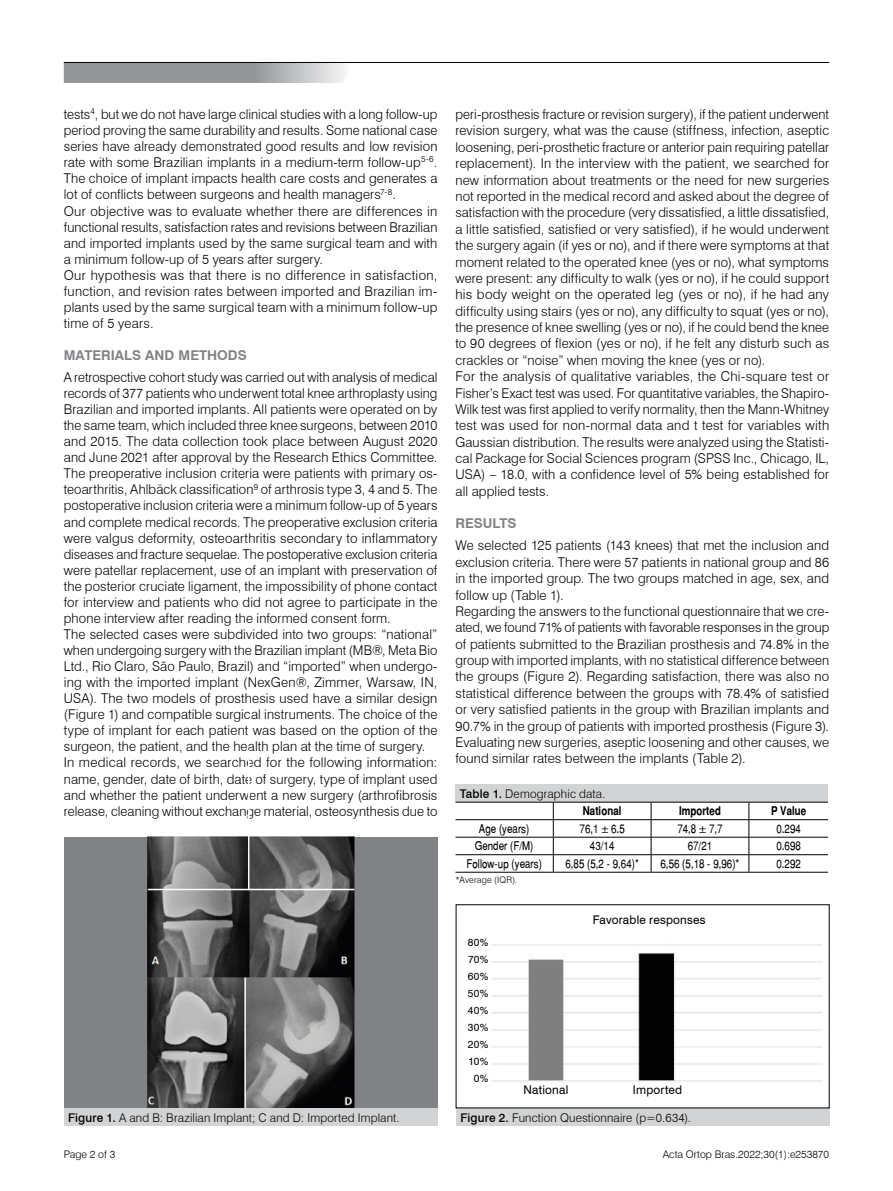
<style>
.page{position:relative;width:893px;height:1191px;background:#fff}
.page>*{position:absolute;margin:0;border:0;box-sizing:border-box;transform-origin:0 0}
.t1{font:300 13.5px/16px "Swiss 721 BT";letter-spacing:.005em;color:#000}
.t2{font:700 13.5px "Swiss 721 BT";color:#808285}
.t3{font:300 12px "Swiss 721 BT";letter-spacing:.015em;color:#000}
.t4{font:12px "Helvetica Narrow";color:#000}
.t5{font:12px "Swiss 721 BT";letter-spacing:.015em;color:#000}
.t6{font:700 12px "Helvetica Narrow";color:#000}
.t7{font:300 10.5px "Swiss 721 BT";color:#000}
.t8{font:10.5px/17px "Swiss 721 BT";letter-spacing:.03em;color:#000;text-align:center}
.t9{font:300 9px "Swiss 721 BT";letter-spacing:.02em;color:#000}
.s1{font-weight:500}
.s2{font-family:"Myriad Pro"}
</style>
<div class="page">
<svg style="left:64px;top:63px;width:281px;height:20px;background:#a2a4a7"></svg>
<hr style="left:64px;top:62px;width:765px;height:1px;background:#000">
<div style="left:64px;top:837px;width:373px;height:271px;background:#808285"></div>
<img style="left:148px;top:837px;width:206px;height:271px">
<hr style="left:248px;top:749px;width:1px;height:141px;background:#fff">
<hr style="left:244px;top:977px;width:2px;height:131px;background:#fff">
<hr style="left:148px;top:888px;width:206px;height:2px;background:#fff">
<div style="left:64px;top:1108px;width:373px;height:17px;background:#d1d3d4"></div>
<div style="left:456px;top:1108px;width:374px;height:17px;background:#d1d3d4"></div>
<div style="left:455px;top:784px;width:373px;height:18px;background:#d1d3d4"></div>
<hr style="left:455px;top:802px;width:98px;height:1px;background:#000">
<hr style="left:553px;top:802px;width:98px;height:1px;background:#000">
<hr style="left:651px;top:802px;width:98px;height:1px;background:#000">
<hr style="left:749px;top:802px;width:79px;height:1px;background:#000">
<hr style="left:455px;top:819px;width:98px;height:1px;background:#000">
<hr style="left:553px;top:819px;width:98px;height:1px;background:#000">
<hr style="left:651px;top:819px;width:98px;height:1px;background:#000">
<hr style="left:749px;top:819px;width:79px;height:1px;background:#000">
<hr style="left:455px;top:837px;width:98px;height:1px;background:#000">
<hr style="left:553px;top:837px;width:98px;height:1px;background:#000">
<hr style="left:651px;top:837px;width:98px;height:1px;background:#000">
<hr style="left:749px;top:837px;width:79px;height:1px;background:#000">
<hr style="left:455px;top:854px;width:98px;height:1px;background:#000">
<hr style="left:553px;top:854px;width:98px;height:1px;background:#000">
<svg style="left:553px;top:802px;width:1px;height:70px"></svg>
<hr style="left:651px;top:854px;width:98px;height:1px;background:#000">
<svg style="left:651px;top:802px;width:1px;height:70px"></svg>
<hr style="left:749px;top:854px;width:79px;height:1px;background:#000">
<svg style="left:748px;top:802px;width:1px;height:70px"></svg>
<hr style="left:455px;top:872px;width:98px;height:1px;background:#000">
<hr style="left:553px;top:872px;width:98px;height:1px;background:#000">
<hr style="left:651px;top:872px;width:98px;height:1px;background:#000">
<hr style="left:749px;top:872px;width:79px;height:1px;background:#000">
<img style="left:491px;top:944px;width:331px;height:138px">
<p class="t1" style="left:64px;top:106px;width:375px">tests<sup>4</sup>, but we do not have large clinical studies with a long follow-up period proving the same durability and results. Some national case series have already demonstrated good results and low revision rate with some Brazilian implants in a medium-term follow-up<sup>5-6</sup>.<br>The choice of implant impacts health care costs and generates a lot of conflicts between surgeons and health managers<sup>7-8</sup>.<br>Our objective was to evaluate whether there are differences in functional results, satisfaction rates and revisions between Brazilian and imported implants used by the same surgical team and with a minimum follow-up of 5 years after surgery.<br>Our hypothesis was that there is no difference in satisfaction, function, and revision rates between imported and Brazilian im&shy;plants used by the same surgical team with a minimum follow-up time of 5 years.</p>
<p class="t2" style="left:64px;top:346px;width:184px">MATERIALS AND METHODS</p>
<p class="t1" style="left:64px;top:369px;width:375px">A retrospective cohort study was carried out with analysis of medical records of 377 patients who underwent total knee arthroplasty using Brazilian and imported implants. All patients were operated on by the same team, which included three knee surgeons, between 2010 and 2015. The data collection took place between August 2020 and June 2021 after approval by the Research Ethics Committee.<br>The preoperative inclusion criteria were patients with primary os&shy;teoarthritis, Ahlbäck classification<sup>9</sup> of arthrosis type 3, 4 and 5. The postoperative inclusion criteria were a minimum follow-up of 5 years and complete medical records. The preoperative exclusion criteria were valgus deformity, osteoarthritis secondary to inflammatory diseases and fracture sequelae. The postoperative exclusion criteria were patellar replacement, use of an implant with preservation of the posterior cruciate ligament, the impossibility of phone contact for interview and patients who did not agree to participate in the phone interview after reading the informed consent form.<br>The selected cases were subdivided into two groups: “national” when undergoing surgery with the Brazilian implant (MB®️, Meta Bio Ltd., Rio Claro, São Paulo, Brazil) and “imported” when undergo&shy;ing with the imported implant (NexGen®️, Zimmer, Warsaw, IN, USA). The two models of prosthesis used have a similar design (Figure 1) and compatible surgical instruments. The choice of the type of implant for each patient was based on the option of the surgeon, the patient, and the health plan at the time of surgery.<br>In medical records, we searched for the following information: name, gender, date of birth, date of surgery, type of implant used and whether the patient underwent a new surgery (arthrofibrosis release, cleaning without exchange material, osteosynthesis due to</p>
<p class="t1" style="left:455px;top:106px;width:375px">peri-prosthesis fracture or revision surgery), if the patient underwent revision surgery, what was the cause (stiffness, infection, aseptic loosening, peri-prosthetic fracture or anterior pain requiring patellar replacement). In the interview with the patient, we searched for new information about treatments or the need for new surgeries not reported in the medical record and asked about the degree of satisfaction with the procedure (very dissatisfied, a little dissatisfied, a little satisfied, satisfied or very satisfied), if he would underwent the surgery again (if yes or no), and if there were symptoms at that moment related to the operated knee (yes or no), what symptoms were present: any difficulty to walk (yes or no), if he could support his body weight on the operated leg (yes or no), if he had any difficulty using stairs (yes or no), any difficulty to squat (yes or no), the presence of knee swelling (yes or no), if he could bend the knee to 90 degrees of flexion (yes or no), if he felt any disturb such as crackles or “noise” when moving the knee (yes or no).<br>For the analysis of qualitative variables, the Chi-square test or Fisher’s Exact test was used. For quantitative variables, the Shapiro-Wilk test was first applied to verify normality, then the Mann-Whitney test was used for non-normal data and t test for variables with Gaussian distribution. The results were analyzed using the Statisti&shy;cal Package for Social Sciences program (SPSS Inc., Chicago, IL, USA) – 18.0, with a confidence level of 5% being established for all applied tests.</p>
<p class="t2" style="left:455px;top:514px;width:62px">RESULTS</p>
<p class="t1" style="left:455px;top:537px;width:375px">We selected 125 patients (143 knees) that met the inclusion and exclusion criteria. There were 57 patients in national group and 86 in the imported group. The two groups matched in age, sex, and follow up (Table 1).<br>Regarding the answers to the functional questionnaire that we cre&shy;ated, we found 71% of patients with favorable responses in the group of patients submitted to the Brazilian prosthesis and 74.8% in the group with imported implants, with no statistical difference between the groups (Figure 2). Regarding satisfaction, there was also no statistical difference between the groups with 78.4% of satisfied or very satisfied patients in the group with Brazilian implants and 90.7% in the group of patients with imported prosthesis (Figure 3).<br>Evaluating new surgeries, aseptic loosening and other causes, we found similar rates between the implants (Table 2).</p>
<p class="t3" style="left:460px;top:786px;width:147px"><span class="s1">Table 1.</span> Demographic data.</p>
<p class="t6" style="left:583px;top:804px;width:40px">National</p>
<p class="t6" style="left:679px;top:804px;width:43px">Imported</p>
<p class="t6" style="left:771px;top:804px;width:37px">P Value</p>
<p class="t4" style="left:479px;top:821px;width:52px">Age (years)</p>
<p class="t4" style="left:580px;top:821px;width:47px">76,1 <span class="s2">±</span> 6.5</p>
<p class="t4" style="left:677px;top:821px;width:47px">74,8 <span class="s2">±</span> 7,7</p>
<p class="t4" style="left:776px;top:821px;width:26px">0.294</p>
<p class="t4" style="left:475px;top:839px;width:60px">Gender (F/M)</p>
<p class="t4" style="left:590px;top:839px;width:26px">43/14</p>
<p class="t4" style="left:688px;top:839px;width:26px">67/21</p>
<p class="t4" style="left:776px;top:839px;width:26px">0.698</p>
<p class="t4" style="left:466px;top:856px;width:77px">Follow-up (years)</p>
<p class="t4" style="left:565px;top:856px;width:75px">6,85 (5,2 - 9,64)*</p>
<p class="t4" style="left:660px;top:856px;width:80px">6,56 (5,18 - 9,96)*</p>
<p class="t4" style="left:776px;top:856px;width:26px">0.292</p>
<p class="t9" style="left:455px;top:874px;width:63px">*Average (IQR).</p>
<p class="t5" style="left:593px;top:912px;width:114px">Favorable responses</p>
<p class="t8" style="left:468px;top:933px;width:22px">80%<br>70%<br>60%<br>50%<br>40%<br>30%<br>20%<br>10%<br>0%</p>
<p class="t5" style="left:524px;top:1082px;width:46px">National</p>
<p class="t5" style="left:633px;top:1082px;width:51px">Imported</p>
<p class="t3" style="left:68px;top:1110px;width:333px"><span class="s1">Figure 1.</span> A and B: Brazilian Implant; C and D: Imported Implant.</p>
<p class="t3" style="left:460px;top:1110px;width:232px"><span class="s1">Figure 2.</span> Function Questionnaire (p=0.634).</p>
<p class="t7" style="left:64px;top:1147px;width:53px">Page 2 of 3</p>
<p class="t7" style="left:663px;top:1147px;width:168px">Acta Ortop Bras.2022;30(1):e253870</p>
</div>
